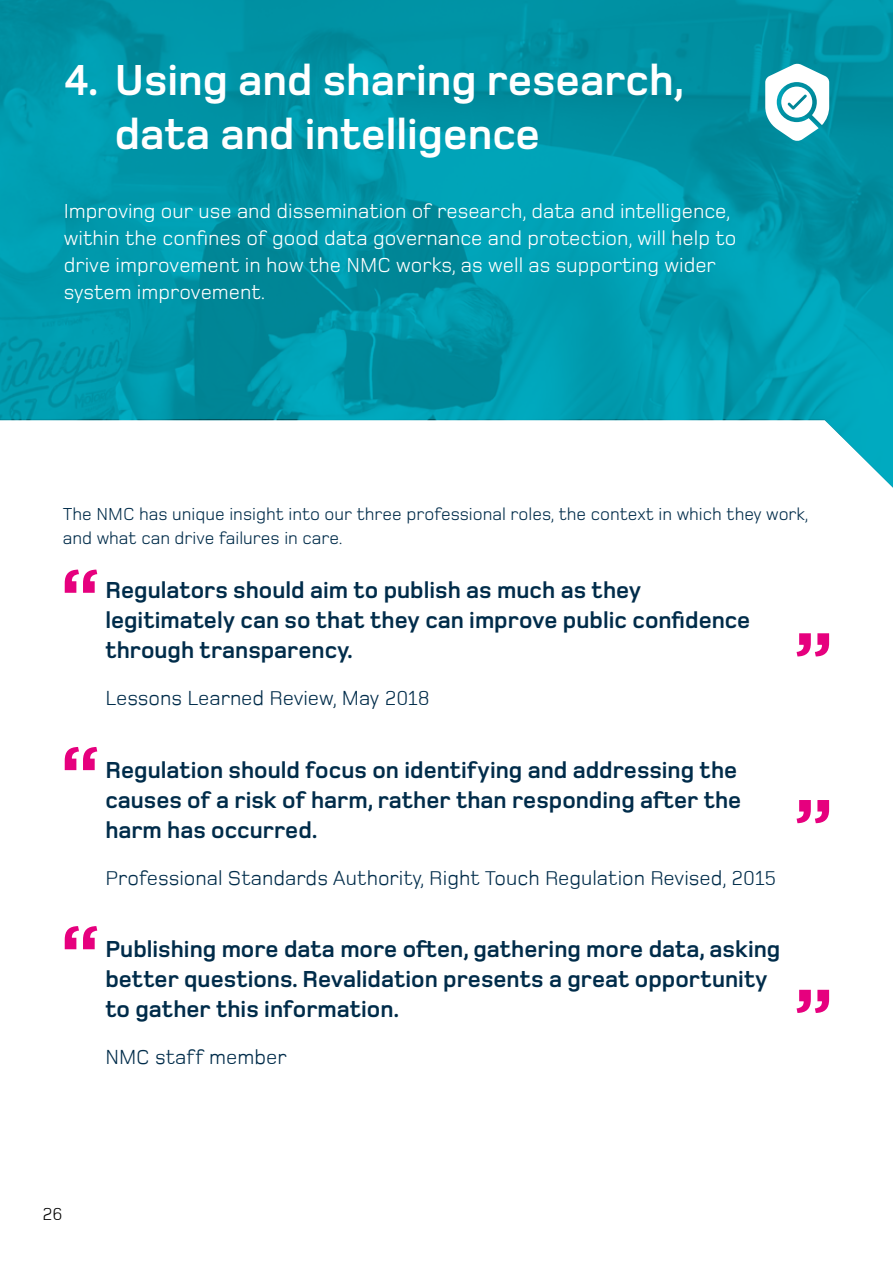
<style>
.page{position:relative;width:893px;height:1263px;background:#fff}
.page>*{position:absolute;margin:0;border:0;box-sizing:border-box;transform-origin:0 0}
.t1{font:700 45px/54px "Foundry Monoline OT2";color:#fff}
.t2{font:700 24px/30px "Foundry Monoline OT2";color:#002c4a}
.t3{font:21px/27px "Foundry Monoline OT2";color:#fff}
.t4{font:21px "Foundry Monoline";color:#002c4a}
.t5{font:18px/24px "Foundry Monoline OT2";color:#002c4a}
.t6{font:18px "Foundry Monoline";color:#000}
</style>
<div class="page">
<svg style="left:0;top:0;width:893px;height:487px;background:#22a4b4"></svg>
<svg style="left:765px;top:63px;width:64px;height:78px"></svg>
<svg style="left:65px;top:747px;width:32px;height:23px"></svg>
<svg style="left:65px;top:570px;width:32px;height:23px"></svg>
<svg style="left:796px;top:633px;width:33px;height:23px"></svg>
<svg style="left:796px;top:800px;width:33px;height:23px"></svg>
<svg style="left:65px;top:926px;width:32px;height:23px"></svg>
<svg style="left:796px;top:990px;width:33px;height:23px"></svg>
<h1 class="t1" style="left:115px;top:51px;width:571px;text-indent:-51px">4. Using and sharing research, data and intelligence</h1>
<p class="t3" style="left:64px;top:196px;width:674px">Improving our use and dissemination of research, data and intelligence, within the confines of good data governance and protection, will help to drive improvement in how the NMC works, as well as supporting wider system improvement.</p>
<p class="t5" style="left:63px;top:501px;width:747px">The NMC has unique insight into our three professional roles, the context in which they work, and what can drive failures in care.</p>
<p class="t2" style="left:105px;top:574px;width:646px">Regulators should aim to publish as much as they legitimately can so that they can improve public confidence through transparency.</p>
<p class="t4" style="left:105px;top:687px;width:326px">Lessons Learned Review, May 2018</p>
<p class="t2" style="left:105px;top:754px;width:637px">Regulation should focus on identifying and addressing the causes of a risk of harm, rather than responding after the harm has occurred.</p>
<p class="t4" style="left:105px;top:867px;width:673px">Professional Standards Authority, Right Touch Regulation Revised, 2015</p>
<p class="t2" style="left:105px;top:933px;width:676px">Publishing more data more often, gathering more data, asking better questions. Revalidation presents a great opportunity to gather this information.</p>
<p class="t4" style="left:105px;top:1046px;width:183px">NMC staff member</p>
<p class="t6" style="left:43px;top:1204px;width:22px">26</p>
</div>
